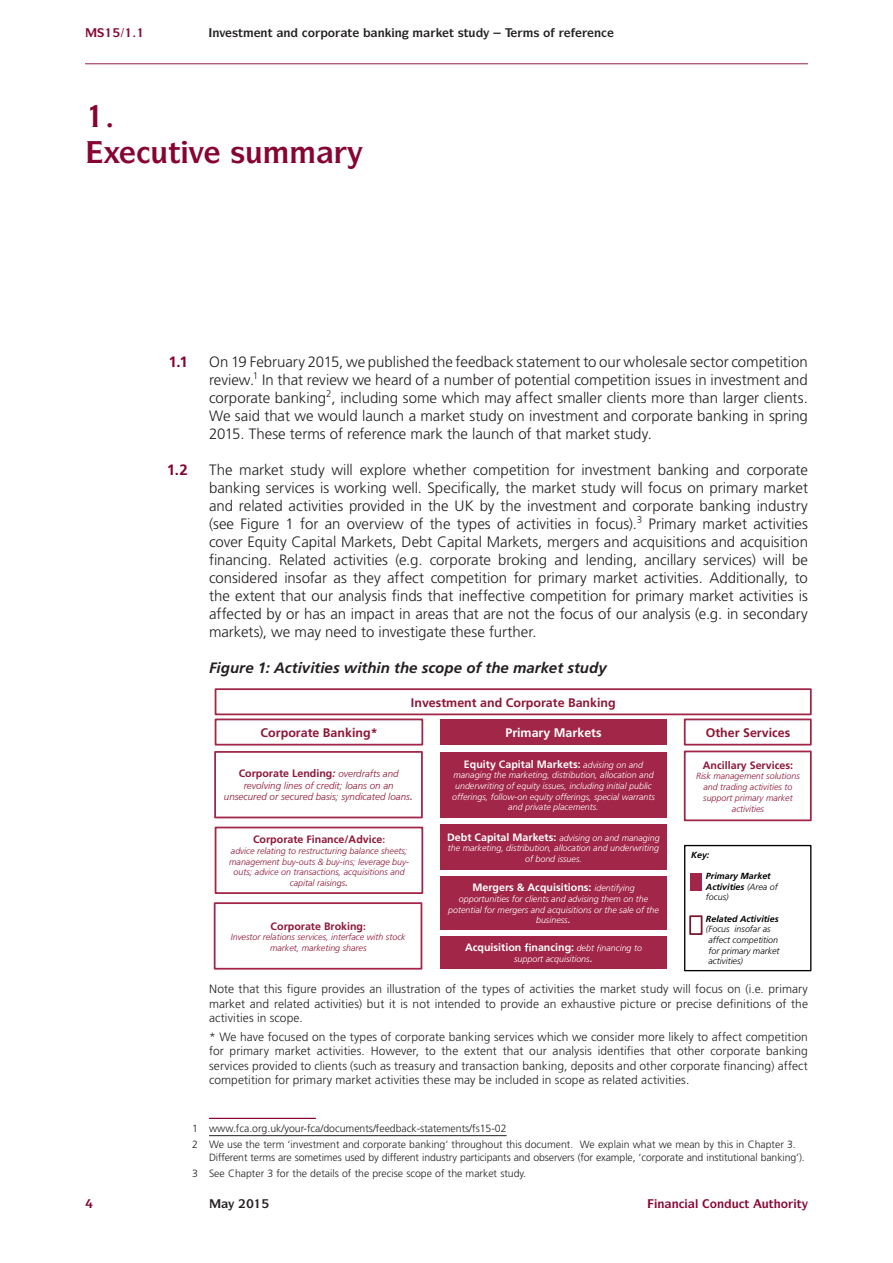
<style>
.page{position:relative;width:893px;height:1263px;background:#fff}
.page>*{position:absolute;margin:0;border:0;box-sizing:border-box;transform-origin:0 0}
.t1{font:700 30px "ITC Symbol Std";color:#870430}
.t2{font:300 15px/18px "Frutiger LT Std";letter-spacing:-.005em;color:#231f20;text-align:justify}
.Chart_Title{font:italic 700 15px "Frutiger LT Std";letter-spacing:.005em;color:#231f20}
.t3{font:700 15px "Frutiger LT Std";color:#870430}
.t4{font:700 12.45px "Frutiger LT Std";color:#8e1537}
.t5{font:700 12.45px "Frutiger LT Std";color:#fff}
.Main_Text{font:300 12px/14.4px "Frutiger LT Std";letter-spacing:.01em;color:#231f20;text-align:justify}
.t6{font:700 12px "ITC Symbol Std";color:#231f20}
.t7{font:700 12px "ITC Symbol Std";color:#870430}
.t8{font:700 10.65px "Frutiger LT Std";color:#fff}
.t9{font:700 10.65px "Frutiger LT Std";color:#8e1537}
.FCA_Footnote_no_rule{font:300 10.5px/13.5px "Frutiger LT Std";color:#231f20}
.FCA_Footnote_rule_ab{font:300 10.5px "Frutiger LT Std";color:#231f20}
.t10{font:italic 300 9.75px/11.6px "Frutiger LT Std";color:#8e1537;text-align:center}
.t11{font:italic 300 8.85px/10.6px "Frutiger LT Std";color:#fff;text-align:center}
.t12{font:italic 300 8.85px/10.6px "Frutiger LT Std";color:#8e1537;text-align:center}
.t13{font:italic 300 8.85px/10.6px "Frutiger LT Std";color:#000}
.t14{font:italic 700 8.85px/10.6px "Frutiger LT Std";color:#000}
.s1{font-style:italic;color:#a12647}
.s2{font-weight:300;font-style:italic;font-size:9.75px}
.s3{font-family:"Verdana";font-weight:400;color:#a12647}
.s4{font-size:9.75px;color:#a12647}
.s5{font-weight:300;font-style:italic;font-size:8.85px}
.s6{font-weight:700;font-style:normal;font-size:10.65px}
.s7{font-family:"Verdana";font-weight:400}
.s8{font-weight:300}
.s9{font-weight:700}
</style>
<div class="page">
<hr style="left:85px;top:63px;width:723px;height:1px;background:#870430">
<hr style="left:209px;top:1118px;width:107px;height:1px;background:#870430">
<hr style="left:209px;top:1135px;width:298px;height:1px;background:#231f20">
<div style="left:440px;top:752px;width:227px;height:65px;background:#a12647"></div>
<div style="left:440px;top:824px;width:227px;height:46px;background:#a12647"></div>
<div style="left:440px;top:876px;width:227px;height:53px;background:#a12647"></div>
<div style="left:214px;top:751px;width:209px;height:67px;border:2px solid #a12647"></div>
<div style="left:215px;top:827px;width:208px;height:67px;border:2px solid #a12647"></div>
<div style="left:684px;top:750px;width:128px;height:71px;border:2px solid #a12647"></div>
<div style="left:440px;top:719px;width:227px;height:26px;background:#a12647"></div>
<div style="left:215px;top:718px;width:208px;height:27px;border:2px solid #a12647"></div>
<div style="left:215px;top:688px;width:597px;height:27px;border:2px solid #a12647"></div>
<div style="left:440px;top:936px;width:227px;height:33px;background:#a12647"></div>
<svg style="left:525px;top:943px;width:6px;height:8px"></svg>
<svg style="left:597px;top:945px;width:5px;height:6px"></svg>
<div style="left:214px;top:902px;width:208px;height:67px;border:2px solid #a12647"></div>
<div style="left:684px;top:718px;width:128px;height:27px;border:2px solid #a12647"></div>
<div style="left:684px;top:845px;width:127px;height:126px;border:1px solid #000"></div>
<div style="left:690px;top:873px;width:12px;height:18px;background:#a12647"></div>
<div style="left:689px;top:915px;width:13px;height:20px;border:2px solid #7c1732"></div>
<p class="t6" style="left:212px;top:24px;width:32px">■❖ ▲▼</p>
<p class="t6" style="left:261px;top:24px;width:32px">■▼ ■</p>
<p class="t6" style="left:308px;top:24px;width:46px">□□▼</p>
<p class="t6" style="left:449px;top:24px;width:28px">▼ ▲▼◆</p>
<p class="t6" style="left:594px;top:24px;width:9px">■</p>
<p class="t1" style="left:151px;top:133px;width:114px">◆▼ ❖ ▲◆</p>
<p class="t3" style="left:168px;top:353px;width:21px">1.1</p>
<p class="t2" style="left:209px;top:353px;width:600px">On 19 February 2015, we published the feedback statement to our wholesale sector competition review.<sup>1</sup> In that review we heard of a number of potential competition issues in investment and corporate banking<sup>2</sup>, including some which may affect smaller clients more than larger clients.<br>We said that we would launch a market study on investment and corporate banking in spring 2015. These terms of reference mark the launch of that market study.</p>
<p class="t3" style="left:167px;top:461px;width:22px">1.2</p>
<p class="t2" style="left:209px;top:461px;width:600px">The market study will explore whether competition for investment banking and corporate banking services is working well. Specifically, the market study will focus on primary market and related activities provided in the UK by the investment and corporate banking industry (see Figure 1 for an overview of the types of activities in focus).<sup>3</sup> Primary market activities cover Equity Capital Markets, Debt Capital Markets, mergers and acquisitions and acquisition financing. Related activities (e.g. corporate broking and lending, ancillary services) will be considered insofar as they affect competition for primary market activities. Additionally, to the extent that our analysis finds that ineffective competition for primary market activities is affected by or has an impact in areas that are not the focus of our analysis (e.g. in secondary markets), we may need to investigate these further.</p>
<p class="Chart_Title" style="left:209px;top:659px;width:399px">Figure 1: Activities within the scope of the market study</p>
<p class="t4" style="left:411px;top:695px;width:206px">Investment and Corporate Banking</p>
<p class="t4" style="left:261px;top:725px;width:118px">Corporate Banking*</p>
<p class="t5" style="left:505px;top:725px;width:98px">Primary Markets</p>
<p class="t9" style="left:239px;top:767px;width:162px">Corporate Lending<span class="s1">:</span> <span class="s2">overdrafts and</span></p>
<p class="t10" style="left:224px;top:780px;width:191px">revolving lines of credit; loans on an unsecured or secured basis; syndicated loans<span class="s3">.</span></p>
<p class="t9" style="left:253px;top:833px;width:134px">Corporate Finance/Advice<span class="s4">:</span></p>
<p class="t12" style="left:229px;top:846px;width:181px">advice relating to restructuring balance sheets; management buy-outs &amp; buy-ins; leverage buy&shy;outs; advice on transactions, acquisitions and capital raisings<span class="s3">.</span></p>
<p class="t9" style="left:271px;top:919px;width:97px">Corporate Broking<span class="s4">:</span></p>
<p class="t12" style="left:231px;top:932px;width:176px">Investor relations services, interface with stock market, marketing shares</p>
<p class="t8" style="left:464px;top:758px;width:181px">Equity Capital Markets: <span class="s5">advising on and</span></p>
<p class="t11" style="left:452px;top:770px;width:204px">managing the marketing, distribution, allocation and underwriting of equity issues, including initial public offerings, follow-on equity offerings, special warrants and private placements.</p>
<p class="t11" style="left:447px;top:832px;width:214px"><span class="s6">Debt Capital Markets:</span> advising on and managing the marketing, distribution, allocation and underwriting of bond issues.</p>
<p class="t8" style="left:472px;top:881px;width:164px">Mergers &amp; Acquisitions: <span class="s5">identifying</span></p>
<p class="t11" style="left:448px;top:894px;width:212px">opportunities for clients and advising them on the potential for mergers and acquisitions or the sale of the business<span class="s7">.</span></p>
<p class="t8" style="left:465px;top:941px;width:178px">Acquisition nancing: <span class="s5">debt nancing to</span></p>
<p class="t11" style="left:514px;top:954px;width:80px">support acquisitions<span class="s7">.</span></p>
<p class="t4" style="left:706px;top:725px;width:86px">Other Services</p>
<p class="t9" style="left:703px;top:759px;width:92px">Ancillary Services:</p>
<p class="t12" style="left:696px;top:771px;width:105px">Risk management solutions and trading activities to support primary market activities</p>
<p class="t14" style="left:691px;top:849px;width:20px">Key:</p>
<p class="t14" style="left:706px;top:871px;width:73px">Primary Market<br>Activities <span class="s8">(Area of focus)</span></p>
<p class="t13" style="left:706px;top:913px;width:75px"><span class="s9">Related Activities </span>(Focus insofar as affect competition for primary market activities)</p>
<p class="Main_Text" style="left:209px;top:982px;width:600px">Note that this figure provides an illustration of the types of activities the market study will focus on (i.e. primary market and related activities) but it is not intended to provide an exhaustive picture or precise definitions of the activities in scope.</p>
<p class="Main_Text" style="left:209px;top:1030px;width:600px">* We have focused on the types of corporate banking services which we consider more likely to affect competition for primary market activities. However, to the extent that our analysis identifies that other corporate banking services provided to clients (such as treasury and transaction banking, deposits and other corporate financing) affect competition for primary market activities these may be included in scope as related activities.</p>
<p class="FCA_Footnote_rule_ab" style="left:192px;top:1122px;width:316px">1 www.fca.org.uk/your-fca/documents/feedback-statements/fs15-02</p>
<p class="FCA_Footnote_no_rule" style="left:209px;top:1137px;width:597px;text-indent:-17px">2 We use the term ‘investment and corporate banking’ throughout this document. We explain what we mean by this in Chapter 3.<br>Different terms are sometimes used by different industry participants and observers (for example, ‘corporate and institutional banking’).</p>
<p class="FCA_Footnote_no_rule" style="left:192px;top:1166px;width:336px">3 See Chapter 3 for the details of the precise scope of the market study.</p>
<p class="t7" style="left:695px;top:1196px;width:108px">● □■◆▼ ◆▼□ ▼</p>
</div>
